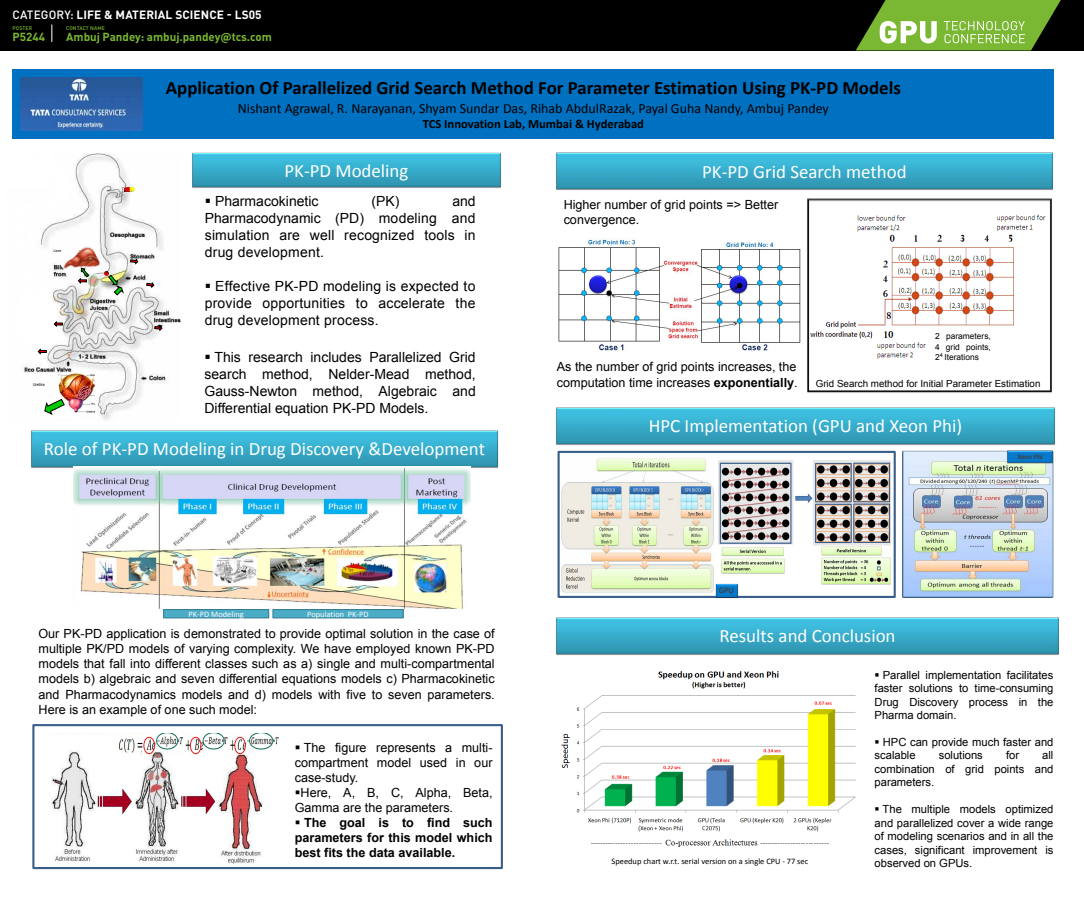
<style>
.page{position:relative;width:1084px;height:908px;background:#fff}
.page>*{position:absolute;margin:0;border:0;box-sizing:border-box;transform-origin:0 0}
.t1{font:18.9px "Calibri";color:#fff}
.t2{font:700 18.9px "Calibri";color:#000}
.t3{font:14px/16.8px "Arial";letter-spacing:.015em;color:#000;text-align:justify}
.t4{font:14px "Calibri";color:#000}
.t5{font:12.6px/15.1px "Arial";color:#000}
.t6{font:700 12.6px/15.1px "Arial";color:#000;text-align:justify}
.t7{font:700 12.6px "Calibri";color:#000}
.t8{font:700 11.83px "DIN Pro";letter-spacing:.01em;color:#fff}
.t9{font:700 11.55px "DIN Pro";color:#7ab732}
.t10{font:11.2px/13.4px "Arial";color:#000;text-align:justify}
.t11{font:9.8px "Arial";color:#000}
.t12{font:8.4px "Calibri";color:#000}
.t13{font:8.4px/10.1px "Arial";color:#000;text-align:justify}
.t14{font:8.4px "Calibri";color:#fff}
.t15{font:700 8.4px "Calibri";color:#414141}
.t16{font:700 7px "Calibri";color:#414141}
.t17{font:500 5.25px "DIN Pro";letter-spacing:.01em;color:#7ab732}
.t18{font:4.2px "Arial Narrow";color:#000}
.t19{font:4.2px "Calibri";color:#000}
.s1{font-weight:500}
.s2{font-weight:700}
</style>
<div class="page">
<div style="left:12px;top:69px;width:1042px;height:70px;background:#0070c0"></div>
<img style="left:21px;top:78px;width:122px;height:52px">
<img style="left:22px;top:153px;width:158px;height:267px">
<svg style="left:124px;top:187px;width:11px;height:4px"></svg>
<img style="left:59px;top:244px;width:43px;height:38px">
<svg style="left:146px;top:282px;width:8px;height:5px"></svg>
<svg style="left:38px;top:349px;width:9px;height:5px"></svg>
<svg style="left:54px;top:321px;width:9px;height:5px"></svg>
<svg style="left:78px;top:268px;width:11px;height:15px"></svg>
<svg style="left:130px;top:259px;width:8px;height:5px"></svg>
<svg style="left:154px;top:325px;width:8px;height:6px"></svg>
<svg style="left:104px;top:271px;width:19px;height:24px"></svg>
<img style="left:58px;top:373px;width:36px;height:39px">
<svg style="left:44px;top:399px;width:20px;height:15px"></svg>
<img style="left:192px;top:153px;width:309px;height:35px">
<img style="left:31px;top:430px;width:468px;height:38px">
<img style="left:52px;top:733px;width:227px;height:131px">
<img style="left:556px;top:407px;width:499px;height:38px">
<img style="left:718px;top:460px;width:172px;height:124px">
<img style="left:561px;top:458px;width:153px;height:135px">
<div style="left:902px;top:450px;width:151px;height:147px;border:2px solid #385d8a"></div>
<div style="left:557px;top:450px;width:338px;height:147px;border:2px solid #385d8a"></div>
<img style="left:712px;top:582px;width:30px;height:17px">
<img style="left:556px;top:617px;width:503px;height:38px">
<img style="left:903px;top:451px;width:149px;height:145px">
<img style="left:1007px;top:450px;width:46px;height:17px">
<img style="left:73px;top:466px;width:398px;height:143px">
<img style="left:558px;top:237px;width:243px;height:114px">
<img style="left:556px;top:153px;width:497px;height:37px">
<img style="left:807px;top:198px;width:245px;height:195px">
<div style="left:32px;top:723px;width:471px;height:145px;border:2px solid #385d8a"></div>
<div style="left:164px;top:609px;width:105px;height:8px;background:#4bacc6"></div>
<div style="left:163px;top:609px;width:106px;height:9px;border:1px solid #357d91"></div>
<div style="left:273px;top:609px;width:130px;height:8px;background:#4bacc6"></div>
<div style="left:272px;top:609px;width:131px;height:9px;border:1px solid #357d91"></div>
<img style="left:561px;top:671px;width:295px;height:176px">
<div style="left:0;top:0;width:1084px;height:50px;background:#000"></div>
<svg style="left:856px;top:0;width:204px;height:50px"></svg>
<svg style="left:52px;top:24px;width:1px;height:18px"></svg>
<p class="t8" style="left:13px;top:4px;width:250px"><span class="s1">CATEGORY:</span> Life &amp; Material Science - LS05</p>
<p class="t17" style="left:13px;top:24px;width:21px">POSTER</p>
<p class="t9" style="left:13px;top:27px;width:34px">P5244</p>
<p class="t17" style="left:66px;top:24px;width:40px">CONTACT NAME</p>
<p class="t9" style="left:66px;top:27px;width:207px">Ambuj Pandey: ambuj.pandey@tcs.com</p>
<p class="t19" style="left:54px;top:248px;width:10px">Liver</p>
<p class="t18" style="left:33px;top:381px;width:13px">Urethra</p>
<h1 class="t2" style="left:166px;top:76px;width:736px">Application Of Parallelized Grid Search Method For Parameter Estimation Using PK-PD Models</h1>
<p class="t4" style="left:238px;top:99px;width:592px">Nishant Agrawal, R. Narayanan, Shyam Sundar Das, Rihab AbdulRazak, Payal Guha Nandy, Ambuj Pandey</p>
<p class="t7" style="left:423px;top:116px;width:223px">TCS Innovation Lab, Mumbai &amp; Hyderabad</p>
<h1 class="t1" style="left:284px;top:158px;width:125px">PK-PD Modeling</h1>
<h1 class="t1" style="left:702px;top:159px;width:206px">PK-PD Grid Search method</h1>
<p class="t3" style="left:205px;top:193px;width:115px">▪ Pharmacokinetic</p>
<p class="t3" style="left:371px;top:193px;width:29px">(PK)</p>
<p class="t3" style="left:205px;top:193px;width:272px;text-indent:247px">and Pharmacodynamic (PD) modeling and simulation are well recognized tools in drug development.</p>
<p class="t3" style="left:205px;top:278px;width:272px">▪ Effective PK-PD modeling is expected to provide opportunities to accelerate the drug development process.</p>
<p class="t3" style="left:204px;top:349px;width:273px">▪ This research includes Parallelized Grid search method, Nelder-Mead method, Gauss-Newton method, Algebraic and Differential equation PK-PD Models.</p>
<p class="t5" style="left:563px;top:197px;width:216px">Higher number of grid points =&gt; Better convergence.</p>
<p class="t5" style="left:557px;top:359px;width:242px">As the number of grid points increases, the computation time increases <span class="s2">exponentially</span>.</p>
<p class="t13" style="left:935px;top:331px;width:57px">2 parameters, 4 grid points, 2<sup>4</sup> Iterations</p>
<p class="t11" style="left:815px;top:377px;width:226px">Grid Search method for Initial Parameter Estimation</p>
<h1 class="t1" style="left:649px;top:413px;width:315px">HPC Implementation (GPU and Xeon Phi)</h1>
<h1 class="t1" style="left:44px;top:436px;width:442px">Role of PK-PD Modeling in Drug Discovery &amp;Development</h1>
<p class="t14" style="left:189px;top:608px;width:57px">PK-PD Modeling</p>
<p class="t14" style="left:307px;top:608px;width:63px">Population PK-PD</p>
<p class="t5" style="left:38px;top:626px;width:458px;text-align:justify">Our PK-PD application is demonstrated to provide optimal solution in the case of multiple PK/PD models of varying complexity. We have employed known PK-PD models that fall into different classes such as a) single and multi-compartmental models b) algebraic and seven differential equations models c) Pharmacokinetic and Pharmacodynamics models and d) models with five to seven parameters.<br>Here is an example of one such model:</p>
<p class="t5" style="left:295px;top:739px;width:199px;text-align:justify">▪ The figure represents a multi&shy;compartment model used in our case-study.</p>
<p class="t5" style="left:295px;top:784px;width:199px">▪Here, A, B, C, Alpha, Beta,<br>Gamma are the parameters.</p>
<p class="t6" style="left:295px;top:815px;width:199px">▪ The goal is to find such parameters for this model which best fits the data available.</p>
<p class="t15" style="left:718px;top:585px;width:17px">GPU</p>
<h1 class="t1" style="left:719px;top:623px;width:177px">Results and Conclusion</h1>
<p class="t16" style="left:1017px;top:452px;width:27px">Xeon Phi</p>
<p class="t12" style="left:611px;top:856px;width:198px">Speedup chart w.r.t. serial version on a single CPU - 77 sec</p>
<p class="t10" style="left:874px;top:668px;width:180px">▪ Parallel implementation facilitates faster solutions to time-consuming Drug Discovery process in the Pharma domain.</p>
<p class="t10" style="left:874px;top:735px;width:180px">▪ HPC can provide much faster and scalable</p>
<p class="t10" style="left:938px;top:748px;width:46px">solutions</p>
<p class="t10" style="left:1006px;top:748px;width:15px">for</p>
<p class="t10" style="left:874px;top:748px;width:180px;text-indent:168px">all combination of grid points and parameters.</p>
<p class="t10" style="left:874px;top:802px;width:180px">▪ The multiple models optimized and parallelized cover a wide range of modeling scenarios and in all the cases, significant improvement is observed on GPUs.</p>
</div>
